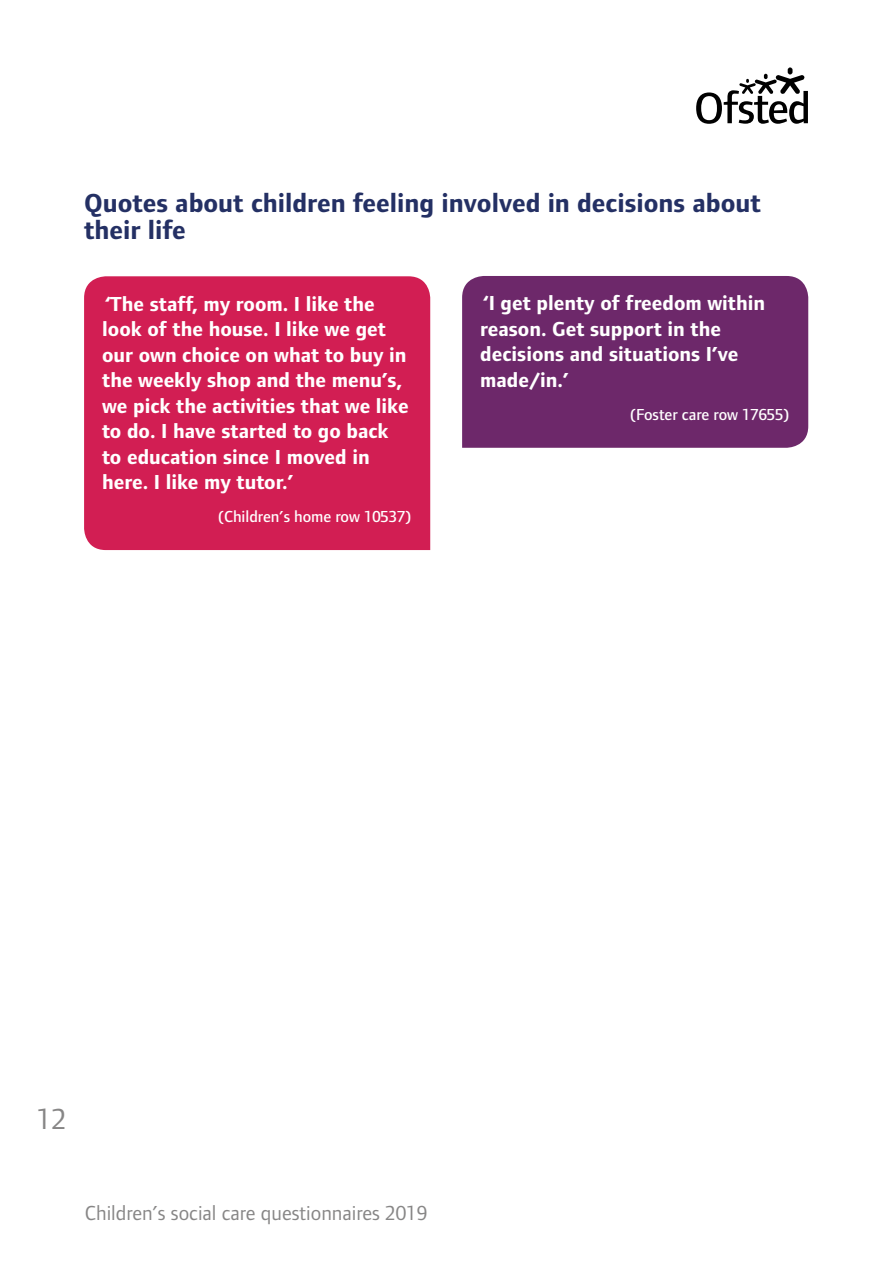
<style>
.page{position:relative;width:893px;height:1263px;background:#fff}
.page>*{position:absolute;margin:0;border:0;box-sizing:border-box;transform-origin:0 0}
.t1{font:30px "Foundry Form Sans";color:#878686}
.t2{font:700 27px/27px "Foundry Form Sans";color:#243064}
.QuoteNew01{font:700 21px/25.5px "Foundry Form Sans";color:#fff}
.t3{font:21px "Foundry Form Sans Book 2";color:#878686}
.QuoteNew02{font:500 16.5px "Foundry Form Sans";color:#fff}
</style>
<div class="page">
<svg style="left:696px;top:67px;width:112px;height:57px"></svg>
<div style="left:84px;top:276px;width:346px;height:274px;background:#d21e53"></div>
<div style="left:462px;top:276px;width:346px;height:172px;background:#6d286a"></div>
<h2 class="t2" style="left:84px;top:190px;width:678px">Quotes about children feeling involved in decisions about their life</h2>
<p class="QuoteNew01" style="left:102px;top:291px;width:308px">‘The staff, my room. I like the look of the house. I like we get our own choice on what to buy in the weekly shop and the menu’s, we pick the activities that we like to do. I have started to go back to education since I moved in here. I like my tutor.’</p>
<p class="QuoteNew02" style="left:218px;top:507px;width:194px">(Children’s home row 10537)</p>
<p class="QuoteNew01" style="left:480px;top:291px;width:286px">‘I get plenty of freedom within reason. Get support in the decisions and situations I’ve made/in.’</p>
<p class="QuoteNew02" style="left:630px;top:405px;width:160px">(Foster care row 17655)</p>
<h1 class="t1" style="left:36px;top:1102px;width:32px">12</h1>
<p class="t3" style="left:85px;top:1202px;width:344px">Children’s social care questionnaires 2019</p>
</div>
